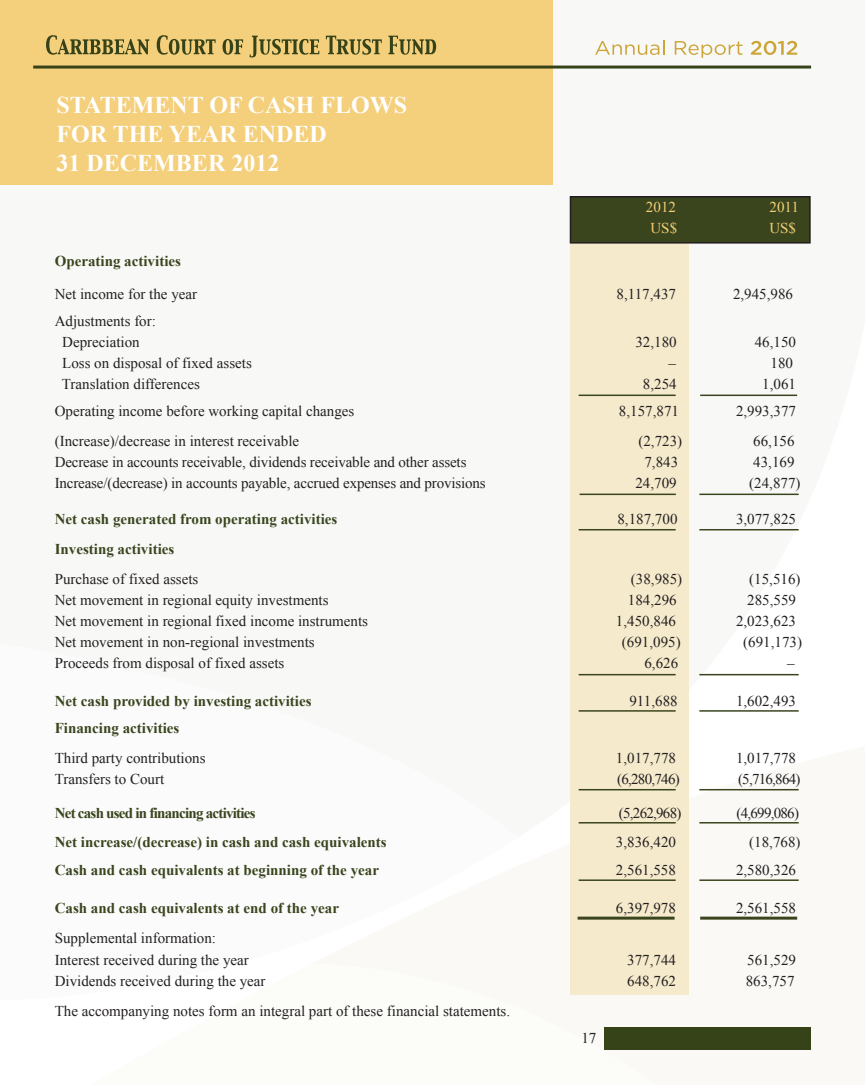
<style>
.page{position:relative;width:865px;height:1085px;background:#fff}
.page>*{position:absolute;margin:0;border:0;box-sizing:border-box;transform-origin:0 0}
.t1{font:700 24px "Times New Roman";color:#fff}
.Financials{font:15px "Times New Roman";color:#231f20}
.Financials-2{font:700 15px "Times New Roman";color:#3a451e}
.Financials-3{font:700 15px "Times New Roman";letter-spacing:-.05em;color:#3a451e}
.Financials-4{font:15px "Times New Roman";color:#f5d076}
</style>
<div class="page">
<div style="left:0;top:0;width:552px;height:185px;background:#f4cf7c"></div>
<svg style="left:46px;top:35px;width:103px;height:20px"></svg>
<svg style="left:157px;top:35px;width:58px;height:20px"></svg>
<svg style="left:222px;top:39px;width:21px;height:16px"></svg>
<svg style="left:250px;top:36px;width:69px;height:21px"></svg>
<svg style="left:326px;top:36px;width:56px;height:19px"></svg>
<svg style="left:388px;top:36px;width:48px;height:19px"></svg>
<svg style="left:595px;top:40px;width:69px;height:15px"></svg>
<svg style="left:674px;top:41px;width:68px;height:17px"></svg>
<svg style="left:751px;top:41px;width:46px;height:14px"></svg>
<hr style="left:33px;top:66px;width:778px;height:3px;background:#364319">
<div style="left:604px;top:1028px;width:206px;height:22px;background:#364319"></div>
<div style="left:569px;top:205px;width:119px;height:790px;background:#f5eacc"></div>
<div style="left:570px;top:197px;width:240px;height:46px;background:#3a451e"></div>
<div style="left:569px;top:196px;width:241px;height:48px;border:2px solid #231f20"></div>
<hr style="left:699px;top:493px;width:99px;height:2px;background:#3a451e">
<hr style="left:579px;top:493px;width:97px;height:2px;background:#3a451e">
<hr style="left:699px;top:529px;width:99px;height:1px;background:#3a451e">
<hr style="left:699px;top:674px;width:99px;height:1px;background:#3a451e">
<hr style="left:699px;top:710px;width:99px;height:2px;background:#3a451e">
<hr style="left:699px;top:789px;width:99px;height:1px;background:#3a451e">
<hr style="left:699px;top:822px;width:99px;height:1px;background:#3a451e">
<hr style="left:699px;top:879px;width:99px;height:2px;background:#3a451e">
<hr style="left:578px;top:394px;width:97px;height:2px;background:#3a451e">
<hr style="left:700px;top:394px;width:97px;height:2px;background:#3a451e">
<hr style="left:578px;top:529px;width:97px;height:1px;background:#3a451e">
<hr style="left:578px;top:674px;width:97px;height:1px;background:#3a451e">
<hr style="left:578px;top:710px;width:97px;height:2px;background:#3a451e">
<hr style="left:578px;top:789px;width:97px;height:1px;background:#3a451e">
<hr style="left:578px;top:822px;width:97px;height:1px;background:#3a451e">
<hr style="left:578px;top:879px;width:97px;height:2px;background:#3a451e">
<hr style="left:577px;top:916px;width:97px;height:3px;background:#3a451e">
<hr style="left:700px;top:916px;width:97px;height:3px;background:#3a451e">
<p class="t1" style="left:57px;top:89px;width:352px">STATEMENT OF CASH FLOWS</p>
<p class="t1" style="left:57px;top:117px;width:272px">FOR THE YEAR ENDED</p>
<p class="t1" style="left:57px;top:146px;width:224px">31 DECEMBER 2012</p>
<p class="Financials-4" style="left:646px;top:197px;width:31px">2012</p>
<p class="Financials-4" style="left:769px;top:197px;width:31px">2011</p>
<p class="Financials-4" style="left:650px;top:218px;width:28px">US$</p>
<p class="Financials-4" style="left:769px;top:218px;width:28px">US$</p>
<p class="Financials-2" style="left:55px;top:251px;width:128px">Operating activities</p>
<p class="Financials" style="left:55px;top:284px;width:144px">Net income for the year</p>
<p class="Financials" style="left:616px;top:284px;width:61px">8,117,437</p>
<p class="Financials" style="left:733px;top:284px;width:61px">2,945,986</p>
<p class="Financials" style="left:55px;top:311px;width:103px">Adjustments for:</p>
<p class="Financials" style="left:62px;top:332px;width:79px">Depreciation</p>
<p class="Financials" style="left:635px;top:332px;width:43px">32,180</p>
<p class="Financials" style="left:754px;top:332px;width:43px">46,150</p>
<p class="Financials" style="left:62px;top:353px;width:191px">Loss on disposal of fixed assets</p>
<p class="Financials" style="left:668px;top:353px;width:9px">–</p>
<p class="Financials" style="left:770px;top:353px;width:24px">180</p>
<p class="Financials" style="left:62px;top:374px;width:139px">Translation differences</p>
<p class="Financials" style="left:643px;top:374px;width:35px">8,254</p>
<p class="Financials" style="left:762px;top:374px;width:35px">1,061</p>
<p class="Financials" style="left:55px;top:401px;width:301px">Operating income before working capital changes</p>
<p class="Financials" style="left:619px;top:401px;width:61px">8,157,871</p>
<p class="Financials" style="left:736px;top:401px;width:62px">2,993,377</p>
<p class="Financials" style="left:55px;top:431px;width:246px">(Increase)/decrease in interest receivable</p>
<p class="Financials" style="left:638px;top:431px;width:45px">(2,723)</p>
<p class="Financials" style="left:753px;top:431px;width:43px">66,156</p>
<p class="Financials" style="left:55px;top:452px;width:413px">Decrease in accounts receivable, dividends receivable and other assets</p>
<p class="Financials" style="left:644px;top:452px;width:35px">7,843</p>
<p class="Financials" style="left:753px;top:452px;width:43px">43,169</p>
<p class="Financials" style="left:55px;top:473px;width:432px">Increase/(decrease) in accounts payable, accrued expenses and provisions</p>
<p class="Financials" style="left:635px;top:473px;width:43px">24,709</p>
<p class="Financials" style="left:749px;top:473px;width:53px">(24,877)</p>
<p class="Financials-2" style="left:55px;top:509px;width:284px">Net cash generated from operating activities</p>
<p class="Financials" style="left:617px;top:509px;width:61px">8,187,700</p>
<p class="Financials" style="left:736px;top:509px;width:61px">3,077,825</p>
<p class="Financials-2" style="left:55px;top:539px;width:121px">Investing activities</p>
<p class="Financials" style="left:55px;top:569px;width:145px">Purchase of fixed assets</p>
<p class="Financials" style="left:631px;top:569px;width:53px">(38,985)</p>
<p class="Financials" style="left:749px;top:569px;width:53px">(15,516)</p>
<p class="Financials" style="left:55px;top:590px;width:275px">Net movement in regional equity investments</p>
<p class="Financials" style="left:628px;top:590px;width:50px">184,296</p>
<p class="Financials" style="left:747px;top:590px;width:50px">285,559</p>
<p class="Financials" style="left:55px;top:611px;width:315px">Net movement in regional fixed income instruments</p>
<p class="Financials" style="left:616px;top:611px;width:61px">1,450,846</p>
<p class="Financials" style="left:736px;top:611px;width:61px">2,023,623</p>
<p class="Financials" style="left:55px;top:632px;width:261px">Net movement in non-regional investments</p>
<p class="Financials" style="left:622px;top:632px;width:60px">(691,095)</p>
<p class="Financials" style="left:743px;top:632px;width:60px">(691,173)</p>
<p class="Financials" style="left:55px;top:653px;width:231px">Proceeds from disposal of fixed assets</p>
<p class="Financials" style="left:644px;top:653px;width:35px">6,626</p>
<p class="Financials" style="left:787px;top:653px;width:9px">–</p>
<p class="Financials-2" style="left:55px;top:690px;width:258px">Net cash provided by investing activities</p>
<p class="Financials" style="left:629px;top:690px;width:50px">911,688</p>
<p class="Financials" style="left:736px;top:690px;width:61px">1,602,493</p>
<p class="Financials-2" style="left:55px;top:717px;width:126px">Financing activities</p>
<p class="Financials" style="left:55px;top:747px;width:152px">Third party contributions</p>
<p class="Financials" style="left:616px;top:747px;width:61px">1,017,778</p>
<p class="Financials" style="left:736px;top:747px;width:61px">1,017,778</p>
<p class="Financials" style="left:55px;top:768px;width:111px">Transfers to Court</p>
<p class="Financials" style="left:617px;top:768px;width:64px">(6,280,746)</p>
<p class="Financials" style="left:738px;top:768px;width:64px">(5,716,864)</p>
<p class="Financials-3" style="left:55px;top:803px;width:202px">Net cash used in financing activities</p>
<p class="Financials" style="left:619px;top:803px;width:64px">(5,262,968)</p>
<p class="Financials" style="left:736px;top:803px;width:64px">(4,699,086)</p>
<p class="Financials-2" style="left:55px;top:831px;width:333px">Net increase/(decrease) in cash and cash equivalents</p>
<p class="Financials" style="left:616px;top:831px;width:61px">3,836,420</p>
<p class="Financials" style="left:749px;top:831px;width:53px">(18,768)</p>
<p class="Financials-2" style="left:55px;top:860px;width:326px">Cash and cash equivalents at beginning of the year</p>
<p class="Financials" style="left:616px;top:860px;width:61px">2,561,558</p>
<p class="Financials" style="left:736px;top:860px;width:61px">2,580,326</p>
<p class="Financials-2" style="left:55px;top:897px;width:286px">Cash and cash equivalents at end of the year</p>
<p class="Financials" style="left:616px;top:897px;width:61px">6,397,978</p>
<p class="Financials" style="left:736px;top:897px;width:61px">2,561,558</p>
<p class="Financials" style="left:55px;top:927px;width:163px">Supplemental information:</p>
<p class="Financials" style="left:55px;top:950px;width:196px">Interest received during the year</p>
<p class="Financials" style="left:627px;top:950px;width:50px">377,744</p>
<p class="Financials" style="left:747px;top:950px;width:50px">561,529</p>
<p class="Financials" style="left:55px;top:971px;width:212px">Dividends received during the year</p>
<p class="Financials" style="left:627px;top:971px;width:50px">648,762</p>
<p class="Financials" style="left:745px;top:971px;width:50px">863,757</p>
<p class="Financials" style="left:55px;top:1001px;width:457px">The accompanying notes form an integral part of these financial statements.</p>
<p class="Financials" style="left:581px;top:1028px;width:16px">17</p>
</div>
